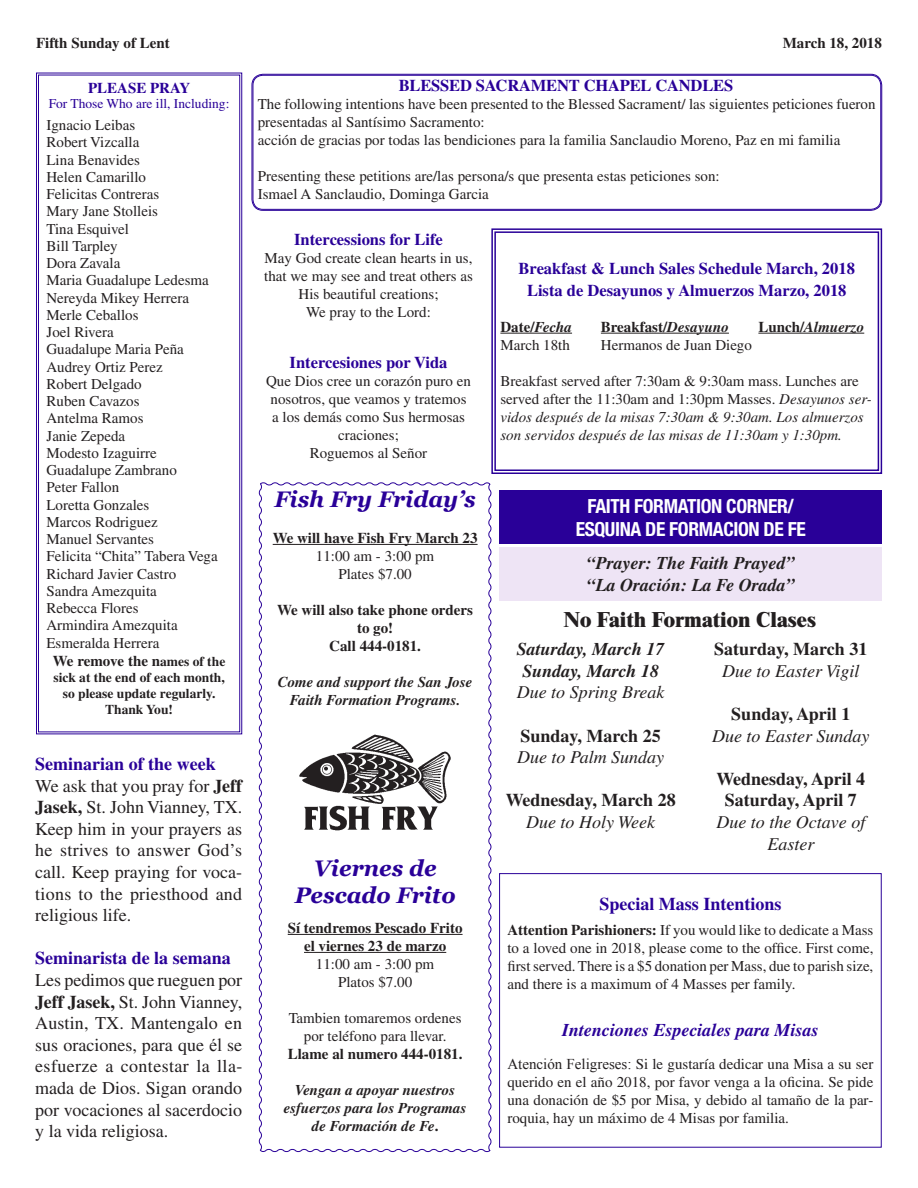
<style>
.page{position:relative;width:918px;height:1188px;background:#fff}
.page>*{position:absolute;margin:0;border:0;box-sizing:border-box;transform-origin:0 0}
.t1{font:italic 700 22.5px/27px "Georgia";color:#290098;text-align:center}
.t2{font:800 21px "Times LT Std";color:#231f20}
.t3{font:700 condensed 19.5px/23.4px "Helvetica Neue LT Std";letter-spacing:-.02em;color:#fff;text-align:center}
.t4{font:18px/21.6px "Times LT Std";color:#231f20}
.t5{font:italic 18px/21.6px "Times LT Std";color:#231f20;text-align:center}
.t6{font:700 18px/21.6px "Times LT Std";color:#231f20;text-align:center}
.t7{font:italic 700 18px/21.6px "Times LT Std";color:#231f20}
.t8{font:700 18px "Times LT Std";color:#290098}
.t9{font:italic 700 18px "Times LT Std";color:#290098}
.t10{font:700 16.5px/21.6px "Times LT Std";color:#290098;text-align:center}
.t11{font:15px/18px "Times LT Std";color:#231f20;text-align:center}
.t12{font:700 15px/18px "Times LT Std";color:#231f20;text-align:center}
.t13{font:italic 15px/18px "Times LT Std";color:#231f20}
.t14{font:italic 700 15px/18px "Times LT Std";color:#231f20;text-align:center}
.t15{font:700 15px "Times LT Std";color:#290098}
.t16{font:700 13.5px/16.2px "Times LT Std";color:#231f20;text-align:center}
.t17{font:13.5px "Times LT Std";color:#290098}
.s1{font-size:13.5px}
.s2{font-style:italic}
.s3{font-style:normal}
.s4{font-weight:700;color:#290098}
.s5{font-weight:700}
.s6{font-family:"Times New Roman"}
</style>
<div class="page">
<svg style="left:36px;top:72px;width:207px;height:663px"></svg>
<div style="left:38px;top:75px;width:202px;height:657px;border:1px solid #290098"></div>
<div style="left:253px;top:75px;width:628px;height:135px;border:1px solid #290098;border-radius:10px"></div>
<svg style="left:258px;top:482px;width:234px;height:671px"></svg>
<svg style="left:491px;top:228px;width:392px;height:246px"></svg>
<div style="left:494px;top:231px;width:385px;height:240px;border:1px solid #290098"></div>
<img style="left:298px;top:734px;width:154px;height:98px">
<div style="left:500px;top:490px;width:382px;height:54px;background:#290098"></div>
<div style="left:500px;top:547px;width:382px;height:54px;background:#eee4f5"></div>
<div style="left:499px;top:873px;width:383px;height:275px;border:1px solid #290098"></div>
<p class="t12" style="left:36px;top:34px;width:135px">Fifth Sunday of Lent</p>
<p class="t12" style="left:783px;top:34px;width:101px">March 18, 2018</p>
<p class="t15" style="left:88px;top:79px;width:104px">PLEASE PRAY</p>
<p class="t17" style="left:49px;top:96px;width:182px">For Those Who are ill, Including:</p>
<p class="t11" style="left:46px;top:116px;width:90px">Ignacio Leibas</p>
<p class="t11" style="left:46px;top:133px;width:94px">Robert Vizcalla</p>
<p class="t11" style="left:46px;top:150px;width:95px">Lina Benavides</p>
<p class="t11" style="left:46px;top:168px;width:101px">Helen Camarillo</p>
<p class="t11" style="left:46px;top:185px;width:114px">Felicitas Contreras</p>
<p class="t11" style="left:46px;top:202px;width:113px">Mary Jane Stolleis</p>
<p class="t11" style="left:46px;top:219px;width:84px">Tina Esquivel</p>
<p class="t11" style="left:46px;top:237px;width:73px">Bill Tarpley</p>
<p class="t11" style="left:46px;top:254px;width:75px">Dora Zavala</p>
<p class="t11" style="left:46px;top:271px;width:164px">Maria Guadalupe Ledesma</p>
<p class="t11" style="left:46px;top:288px;width:144px">Nereyda Mikey Herrera</p>
<p class="t11" style="left:46px;top:306px;width:94px">Merle Ceballos</p>
<p class="t11" style="left:46px;top:323px;width:69px">Joel Rivera</p>
<p class="t11" style="left:46px;top:340px;width:139px">Guadalupe Maria Peña</p>
<p class="t11" style="left:46px;top:357px;width:118px">Audrey Ortiz Perez</p>
<p class="t11" style="left:46px;top:375px;width:97px">Robert Delgado</p>
<p class="t11" style="left:46px;top:392px;width:95px">Ruben Cavazos</p>
<p class="t11" style="left:46px;top:409px;width:99px">Antelma Ramos</p>
<p class="t11" style="left:46px;top:426px;width:80px">Janie Zepeda</p>
<p class="t11" style="left:46px;top:444px;width:112px">Modesto Izaguirre</p>
<p class="t11" style="left:46px;top:461px;width:132px">Guadalupe Zambrano</p>
<p class="t11" style="left:46px;top:478px;width:74px">Peter Fallon</p>
<p class="t11" style="left:46px;top:495px;width:104px">Loretta Gonzales</p>
<p class="t11" style="left:46px;top:513px;width:113px">Marcos Rodriguez</p>
<p class="t11" style="left:46px;top:530px;width:109px">Manuel Servantes</p>
<p class="t11" style="left:46px;top:547px;width:173px">Felicita “Chita” Tabera Vega</p>
<p class="t11" style="left:46px;top:564px;width:131px">Richard Javier Castro</p>
<p class="t11" style="left:46px;top:582px;width:112px">Sandra Amezquita</p>
<p class="t11" style="left:46px;top:599px;width:94px">Rebecca Flores</p>
<p class="t11" style="left:46px;top:616px;width:133px">Armindira Amezquita</p>
<p class="t11" style="left:46px;top:633px;width:114px">Esmeralda Herrera</p>
<p class="t12" style="left:53px;top:651px;width:174px">We remove the n<span class="s1">ames of the</span></p>
<p class="t16" style="left:53px;top:669px;width:173px">sick at the end of each month, so please update regularly.<br>Thank You!</p>
<p class="t10" style="left:399px;top:75px;width:336px">BLESSED SACRAMENT CHAPEL CANDLES</p>
<p class="t11" style="left:258px;top:95px;width:619px;text-align:left">The following intentions have been presented to the Blessed Sacrament/ las siguientes peticiones fueron presentadas al Santísimo Sacramento:<br>acción de gracias por todas las bendiciones para la familia Sanclaudio Moreno, Paz en mi familia</p>
<p class="t11" style="left:258px;top:167px;width:464px;text-align:left">Presenting these petitions are/las persona/s que presenta estas peticiones son:<br>Ismael A Sanclaudio, Dominga Garcia</p>
<p class="t10" style="left:294px;top:228px;width:150px">Intercessions for Life</p>
<p class="t11" style="left:264px;top:249px;width:210px">May God create clean hearts in us, that we may see and treat others as<br>His beautiful creations;<br>We pray to the Lord:</p>
<p class="t10" style="left:290px;top:351px;width:159px">Intercesiones por Vida</p>
<p class="t11" style="left:266px;top:372px;width:206px">Que Dios cree un corazón puro en nosotros, que veamos y tratemos a los demás como Sus hermosas craciones;<br>Roguemos al Señor</p>
<p class="t10" style="left:519px;top:257px;width:338px">Breakfast &amp; Lunch Sales Schedule March, 2018<br>Lista de Desayunos y Almuerzos Marzo, 2018</p>
<p class="t12" style="left:500px;top:317px;width:73px">Date/<span class="s2">Fecha</span></p>
<p class="t12" style="left:601px;top:317px;width:130px">Breakfast/<span class="s2">Desayuno</span></p>
<p class="t14" style="left:758px;top:317px;width:107px"><span class="s3">Lunch/</span>Almuerzo</p>
<p class="t11" style="left:500px;top:336px;width:71px">March 18th</p>
<p class="t11" style="left:601px;top:336px;width:152px">Hermanos de Juan Diego</p>
<p class="t13" style="left:500px;top:372px;width:373px"><span class="s3">Breakfast served after 7:30am &amp; 9:30am mass. Lunches are served after the 11:30am and 1:30pm Masses.</span> Desayunos ser&shy;vidos después de la misas 7:30am &amp; 9:30am. Los almuerzos son servidos después de las misas de 11:30am y 1:30pm.</p>
<h1 class="t1" style="left:274px;top:485px;width:203px">Fish Fry Friday’s</h1>
<p class="t12" style="left:273px;top:529px;width:206px">We will have Fish Fry March 23</p>
<p class="t11" style="left:316px;top:547px;width:120px">11:00 am - 3:00 pm<br>Plates $7.00</p>
<p class="t12" style="left:277px;top:601px;width:197px">We will also take phone orders to go!<br>Call 444-0181.</p>
<p class="t14" style="left:278px;top:673px;width:196px">Come and support the San Jose<br>Faith Formation Programs.</p>
<h3 class="t3" style="left:576px;top:494px;width:231px">FAITH FORMATION CORNER/<br>ESQUINA DE FORMACION DE FE</h3>
<p class="t7" style="left:587px;top:552px;width:210px">“Prayer: The Faith Prayed” “La Oración: La Fe Orada”</p>
<h2 class="t2" style="left:564px;top:606px;width:254px">No Faith Formation Clases</h2>
<p class="t7" style="left:517px;top:638px;width:149px;text-align:center">Saturday, March 17<br>Sunday, March 18</p>
<p class="t5" style="left:517px;top:682px;width:149px">Due to Spring Break</p>
<p class="t6" style="left:521px;top:724px;width:142px">Sunday, March 25</p>
<p class="t5" style="left:517px;top:746px;width:149px">Due to Palm Sunday</p>
<p class="t6" style="left:506px;top:789px;width:172px">Wednesday, March 28</p>
<p class="t5" style="left:526px;top:811px;width:131px">Due to Holy Week</p>
<p class="t6" style="left:714px;top:638px;width:155px">Saturday, March 31</p>
<p class="t5" style="left:722px;top:660px;width:139px">Due to Easter Vigil</p>
<p class="t6" style="left:731px;top:703px;width:121px">Sunday, April 1</p>
<p class="t5" style="left:712px;top:725px;width:159px">Due to Easter Sunday</p>
<p class="t6" style="left:716px;top:768px;width:150px">Wednesday, April 4<br>Saturday, April 7</p>
<p class="t5" style="left:716px;top:811px;width:150px">Due to the Octave of<br>Easter</p>
<p class="t4" style="left:35px;top:753px;width:209px"><span class="s4">Seminarian of the week<br></span>We ask that you pray for <span class="s5">Jeff<br>Jasek,</span> St. John Vianney, TX.<br>Keep him in your prayers as he strives to answer God’s call. Keep praying for voca&shy;tions to the priesthood and religious life.</p>
<p class="t8" style="left:35px;top:948px;width:197px">Seminarista de la semana</p>
<p class="t4" style="left:35px;top:969px;width:209px;text-align:justify">Les pedimos que rueguen por <span class="s5">Jeff Jasek,</span> St. John Vianney, Austin, TX. Mantengalo en sus oraciones, para que <span class="s6">él</span> se esfuerze a contestar la lla&shy;mada de Dios. Sigan orando por vocaciones al sacerdocio y la vida religiosa.</p>
<h1 class="t1" style="left:295px;top:854px;width:162px">Viernes de<br>Pescado Frito</h1>
<p class="t12" style="left:288px;top:919px;width:176px">Sí tendremos Pescado Frito el viernes 23 de marzo</p>
<p class="t11" style="left:316px;top:955px;width:120px">11:00 am - 3:00 pm<br>Platos $7.00</p>
<p class="t11" style="left:289px;top:1009px;width:174px">Tambien tomaremos ordenes por teléfono para llevar.</p>
<p class="t12" style="left:288px;top:1045px;width:176px">Llame al numero 444-0181.</p>
<p class="t14" style="left:284px;top:1081px;width:184px">Vengan a apoyar nuestros esfuerzos para los Programas de Formación de Fe<span class="s3">.</span></p>
<p class="t8" style="left:599px;top:893px;width:184px">Special Mass Intentions</p>
<p class="t11" style="left:507px;top:921px;width:367px;text-align:justify"><span class="s5">Attention Parishioners:</span> If you would like to dedicate a Mass to a loved one in 2018, please come to the office. First come, first served. There is a $5 donation per Mass, due to parish size, and there is a maximum of 4 Masses per family.</p>
<p class="t9" style="left:562px;top:1020px;width:258px">Intenciones Especiales para Misas</p>
<p class="t11" style="left:507px;top:1055px;width:367px;text-align:justify"><span class="s6">Atención Feligreses:</span> Si le gustaría dedicar una Misa a su ser querido en el año 2018, por favor venga a la oficina. Se pide una donación de $5 por Misa, y debido al tamaño de la par&shy;roquia, hay un máximo de 4 Misas por familia.</p>
</div>
